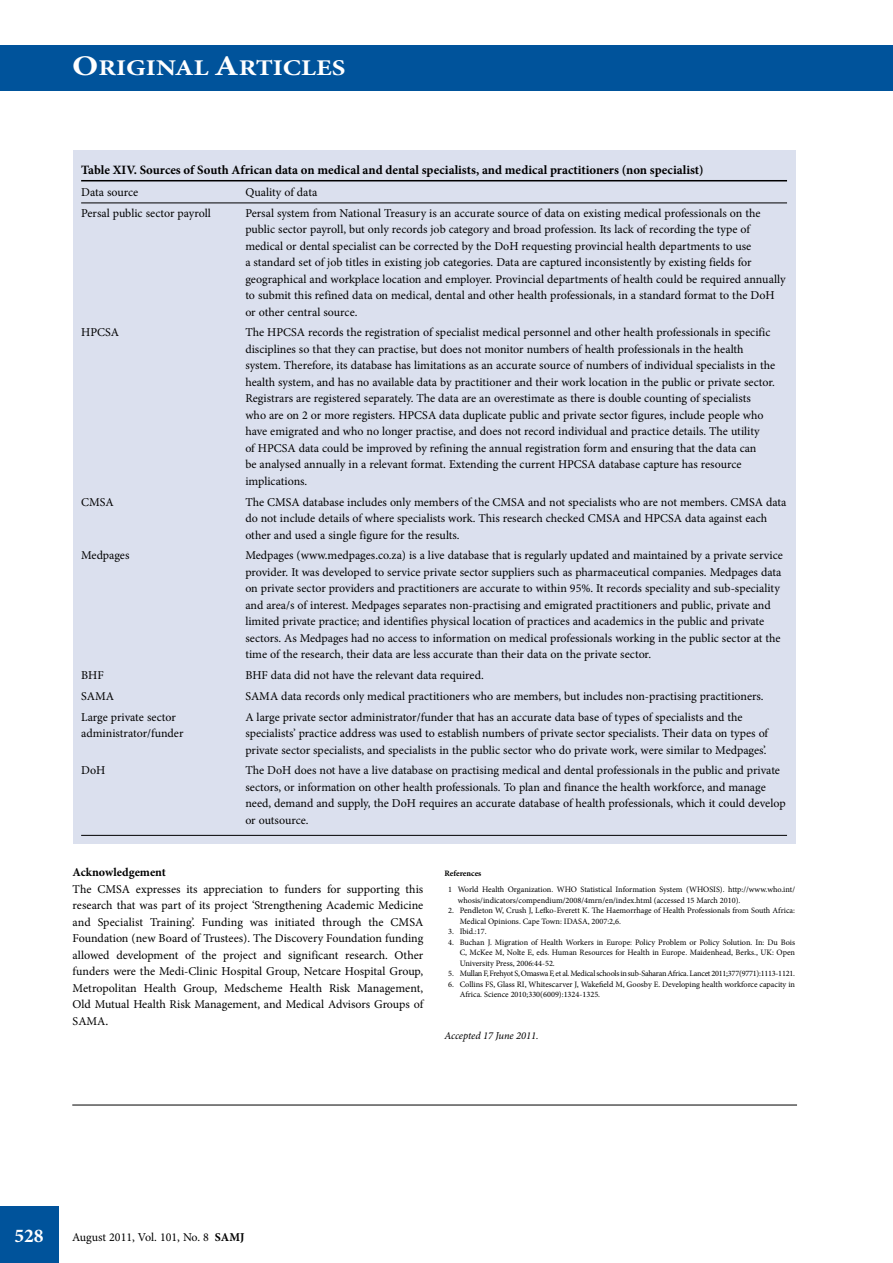
<style>
.page{position:relative;width:893px;height:1263px;background:#fff}
.page>*{position:absolute;margin:0;border:0;box-sizing:border-box;transform-origin:0 0}
.t1{font:700 22.5px "Minion Pro";color:#fff;scale:1.2 1}
.t2{font:700 19.5px "Minion Pro";color:#fff}
.t3{font:700 12.75px "Minion Pro";color:#000}
.t4{font:12px/16.5px "Minion Pro";color:#000}
.t5{font:700 12px "Minion Pro";color:#000}
.t6{font:italic 10.5px "Minion Pro";letter-spacing:-.005em;color:#000}
.t7{font:8.25px/10.5px "Minion Pro";letter-spacing:-.005em;color:#000}
.t8{font:8.25px "Minion Pro";letter-spacing:-.03em;color:#000}
.t9{font:700 8.25px "Minion Pro";letter-spacing:-.005em;color:#000}
.s1{font-size:28.5px}
.s2{font-size:12.75px}
.s3{font-weight:700}
</style>
<div class="page">
<div style="left:0;top:1206px;width:59px;height:57px;background:#00539b"></div>
<div style="left:0;top:45px;width:893px;height:45px;background:#00539b"></div>
<div style="left:73px;top:150px;width:722px;height:693px;background:#dbe0ee"></div>
<hr style="left:81px;top:180px;width:706px;height:1px;background:#000">
<hr style="left:81px;top:203px;width:706px;height:1px;background:#000">
<hr style="left:81px;top:835px;width:706px;height:1px;background:#000">
<hr style="left:72px;top:1105px;width:725px;height:1px;background:#000">
<h1 class="t1" style="left:72px;top:52px;width:229px"><span class="s1">O</span>RIGINAL <span class="s1">A</span>RTICLES</h1>
<p class="t3" style="left:81px;top:161px;width:624px">Table XIV. Sources of South African data on medical and dental specialists, and medical practitioners (non specialist)</p>
<p class="t4" style="left:81px;top:184px;width:59px">Data source</p>
<p class="t4" style="left:245px;top:184px;width:73px">Quality of data</p>
<p class="t4" style="left:81px;top:205px;width:131px">Persal public sector payroll</p>
<p class="t4" style="left:245px;top:205px;width:542px">Persal system from National Treasury is an accurate source of data on existing medical professionals on the public sector payroll, but only records job category and broad profession. Its lack of recording the type of medical or dental specialist can be corrected by the DoH requesting provincial health departments to use<br>a standard set of job titles in existing job categories. Data are captured inconsistently by existing fields for geographical and workplace location and employer. Provincial departments of health could be required annually to submit this refined data on medical, dental and other health professionals, in a standard format to the DoH or other central source.</p>
<p class="t4" style="left:81px;top:324px;width:39px">HPCSA</p>
<p class="t4" style="left:245px;top:324px;width:531px">The HPCSA records the registration of specialist medical personnel and other health professionals in specific disciplines so that they can practise, but does not monitor numbers of health professionals in the health system. Therefore, its database has limitations as an accurate source of numbers of individual specialists in the health system, and has no available data by practitioner and their work location in the public or private sector.<br>Registrars are registered separately. The data are an overestimate as there is double counting of specialists<br>who are on 2 or more registers. HPCSA data duplicate public and private sector figures, include people who have emigrated and who no longer practise, and does not record individual and practice details. The utility<br>of HPCSA data could be improved by refining the annual registration form and ensuring that the data can<br>be analysed annually in a relevant format. Extending the current HPCSA database capture has resource implications.</p>
<p class="t4" style="left:81px;top:494px;width:34px">CMSA</p>
<p class="t4" style="left:245px;top:494px;width:543px">The CMSA database includes only members of the CMSA and not specialists who are not members. CMSA data do not include details of where specialists work. This research checked CMSA and HPCSA data against each other and used a single figure for the results.</p>
<p class="t4" style="left:81px;top:547px;width:50px">Medpages</p>
<p class="t4" style="left:245px;top:547px;width:539px">Medpages (www.medpages.co.za) is a live database that is regularly updated and maintained by a private service provider. It was developed to service private sector suppliers such as pharmaceutical companies. Medpages data on private sector providers and practitioners are accurate to within 95%. It records speciality and sub-speciality and area/s of interest. Medpages separates non-practising and emigrated practitioners and public, private and limited private practice; and identifies physical location of practices and academics in the public and private sectors. As Medpages had no access to information on medical professionals working in the public sector at the time of the research, their data are less accurate than their data on the private sector.</p>
<p class="t4" style="left:81px;top:667px;width:24px">BHF</p>
<p class="t4" style="left:245px;top:667px;width:240px">BHF data did not have the relevant data required.</p>
<p class="t4" style="left:81px;top:688px;width:34px">SAMA</p>
<p class="t4" style="left:245px;top:688px;width:520px">SAMA data records only medical practitioners who are members, but includes non-practising practitioners.</p>
<p class="t4" style="left:81px;top:709px;width:104px">Large private sector administrator/funder</p>
<p class="t4" style="left:245px;top:709px;width:524px">A large private sector administrator/funder that has an accurate data base of types of specialists and the specialists’ practice address was used to establish numbers of private sector specialists. Their data on types of private sector specialists, and specialists in the public sector who do private work, were similar to Medpages’.</p>
<p class="t4" style="left:81px;top:762px;width:26px">DoH</p>
<p class="t4" style="left:245px;top:762px;width:542px">The DoH does not have a live database on practising medical and dental professionals in the public and private sectors, or information on other health professionals. To plan and finance the health workforce, and manage need, demand and supply, the DoH requires an accurate database of health professionals, which it could develop or outsource.</p>
<p class="t5" style="left:73px;top:864px;width:95px">Acknowledgement</p>
<p class="t4" style="left:73px;top:881px;width:352px;text-align:justify">The CMSA expresses its appreciation to funders for supporting this research that was part of its project ‘Strengthening Academic Medicine and Specialist Training’. Funding was initiated through the CMSA Foundation (new Board of Trustees). The Discovery Foundation funding allowed development of the project and significant research. Other funders were the Medi-Clinic Hospital Group, Netcare Hospital Group, Metropolitan Health Group, Medscheme Health Risk Management, Old Mutual Health Risk Management, and Medical Advisors Groups of SAMA<span class="s2">.</span></p>
<p class="t9" style="left:445px;top:868px;width:38px">References</p>
<p class="t7" style="left:458px;top:884px;width:339px;text-indent:-10px">1 World Health Organization. WHO Statistical Information System (WHOSIS). http://www.who.int/ whosis/indicators/compendium/2008/4mrn/en/index.html (accessed 15 March 2010).</p>
<p class="t7" style="left:460px;top:905px;width:337px;text-indent:-11px">2. Pendleton W, Crush J, Lefko-Everett K. The Haemorrhage of Health Professionals from South Africa:<br>Medical Opinions. Cape Town: IDASA, 2007:2,6.</p>
<p class="t7" style="left:448px;top:926px;width:40px">3. Ibid.:17.</p>
<p class="t7" style="left:460px;top:937px;width:337px;text-align:justify;text-indent:-11px">4. Buchan J. Migration of Health Workers in Europe: Policy Problem or Policy Solution. In: Du Bois C, McKee M, Nolte E, eds. Human Resources for Health in Europe. Maidenhead, Berks., UK: Open University Press, 2006:44-52.</p>
<p class="t8" style="left:448px;top:968px;width:348px">5. Mullan F, Frehyot S, Omaswa F, et al. Medical schools in sub-Saharan Africa. Lancet 2011;377(9771):1113-1121.</p>
<p class="t7" style="left:460px;top:979px;width:337px;text-indent:-11px">6. Collins FS, Glass RI, Whitescarver J, Wakefield M, Goosby E. Developing health workforce capacity in<br>Africa. Science 2010;330(6009):1324-1325.</p>
<p class="t6" style="left:444px;top:1029px;width:96px">Accepted 17 June 2011.</p>
<h2 class="t2" style="left:14px;top:1222px;width:31px">528</h2>
<p class="t4" style="left:72px;top:1229px;width:174px">August 2011, Vol. 101, No. 8 <span class="s3">SAMJ</span></p>
</div>
